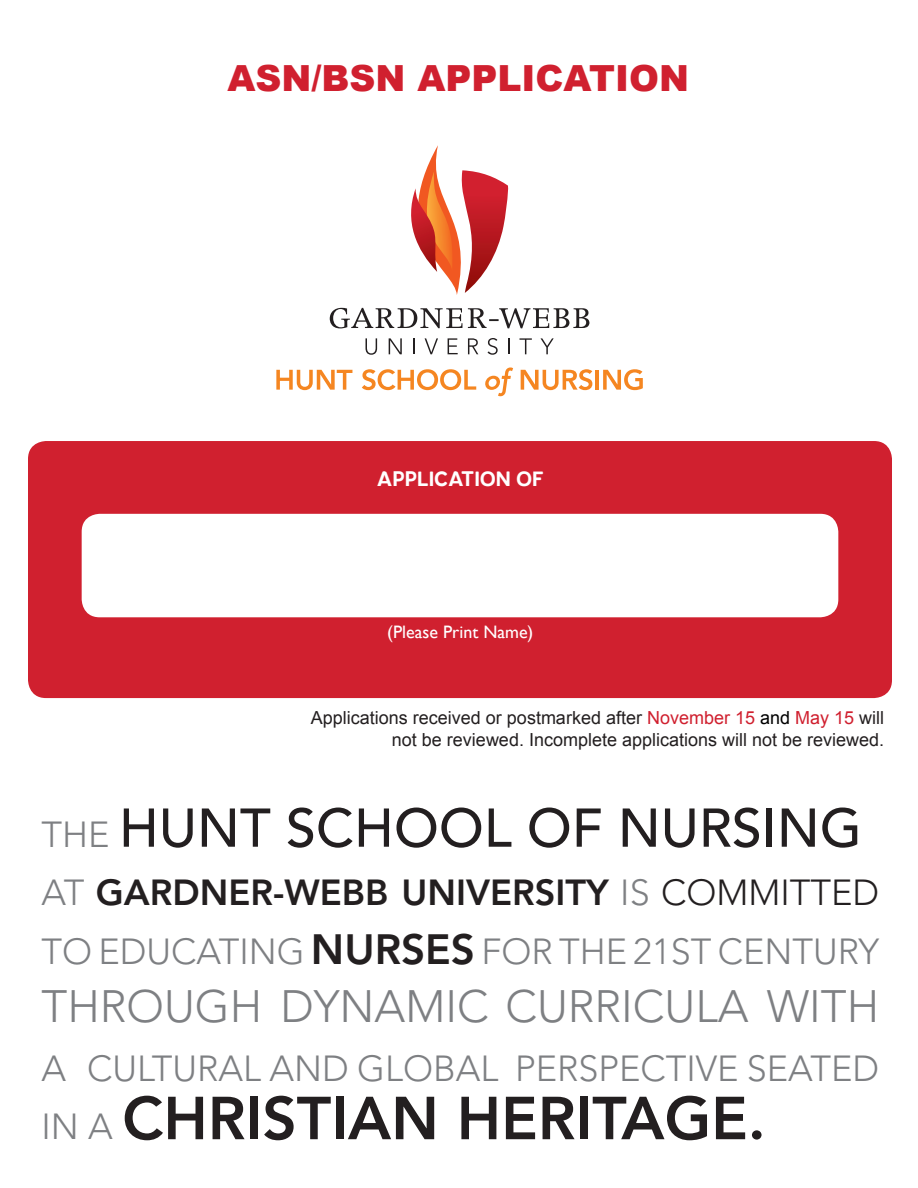
<style>
.page{position:relative;width:918px;height:1188px;background:#fff}
.page>*{position:absolute;margin:0;border:0;box-sizing:border-box;transform-origin:0 0}
.gill_sans_light_10{font:800 60px "Avenir LT Std";color:#231f20}
.gill_sans_light_10-2{font:500 54px "Avenir LT Std";color:#231f20}
.gill_sans_light_10-3{font:300 45px "Avenir LT Std";color:#7e8083}
.gill_sans_light_10-4{font:300 36px/58.5px "Avenir LT Std";color:#7e8083}
.gill_sans_light{font:900 36px "Arial";color:#d0202f}
.txt_pata_HD{font:500 21px "Patagonia";color:#fff}
.Avenir_light{font:18px/21.6px "Arial";color:#231f20;text-align:right}
.gill_sans_txt{font:18px "Gill Sans";color:#fff}
.s1{color:#d0202f}
.s2{color:#000}
.s3{font-weight:300;font-size:36px;color:#7e8083}
.s4{font-weight:800;color:#231f20}
.s5{color:#231f20}
.s6{font-weight:800;font-size:42px;color:#231f20}
</style>
<div class="page">
<div style="left:28px;top:441px;width:864px;height:257px;background:#d0202f;border-radius:18px"></div>
<svg style="left:366px;top:338px;width:11px;height:17px"></svg>
<svg style="left:389px;top:338px;width:13px;height:16px"></svg>
<svg style="left:413px;top:338px;width:2px;height:16px"></svg>
<svg style="left:425px;top:338px;width:13px;height:16px"></svg>
<svg style="left:448px;top:338px;width:10px;height:16px"></svg>
<svg style="left:468px;top:338px;width:10px;height:16px"></svg>
<svg style="left:488px;top:338px;width:10px;height:17px"></svg>
<svg style="left:508px;top:338px;width:2px;height:16px"></svg>
<svg style="left:519px;top:338px;width:13px;height:16px"></svg>
<svg style="left:541px;top:338px;width:13px;height:16px"></svg>
<svg style="left:330px;top:308px;width:132px;height:20px"></svg>
<svg style="left:468px;top:308px;width:121px;height:20px"></svg>
<svg style="left:411px;top:145px;width:98px;height:150px"></svg>
<svg style="left:276px;top:370px;width:76px;height:20px"></svg>
<svg style="left:362px;top:369px;width:114px;height:21px"></svg>
<svg style="left:521px;top:369px;width:71px;height:21px"></svg>
<hr style="left:596px;top:370px;width:3px;height:20px;background:#f58621">
<svg style="left:603px;top:369px;width:40px;height:21px"></svg>
<svg style="left:485px;top:367px;width:28px;height:29px"></svg>
<div style="left:82px;top:514px;width:756px;height:103px;background:#fff;border-radius:18px"></div>
<p class="gill_sans_light" style="left:228px;top:52px;width:463px">ASN/BSN APPLICATION</p>
<p class="txt_pata_HD" style="left:377px;top:466px;width:168px">APPLICATION OF</p>
<p class="gill_sans_txt" style="left:387px;top:621px;width:148px">(Please Print Name)</p>
<p class="Avenir_light" style="left:311px;top:707px;width:575px">Applications received or postmarked after <span class="s1">November 15</span> <span class="s2">and</span> <span class="s1">May 15</span> will not be reviewed. Incomplete applications will not be reviewed.</p>
<p class="gill_sans_light_10-2" style="left:42px;top:797px;width:822px"><span class="s3">THE</span> HUNT SCHOOL OF NURSING</p>
<p class="gill_sans_light_10-4" style="left:42px;top:864px;width:839px">AT <span class="s4">GARDNER-WEBB UNIVERSITY</span> IS <span class="s5">COMMITTED<br></span>TO EDUCATING <span class="s6">NURSES</span> FOR THE 21ST CENTURY</p>
<p class="gill_sans_light_10-3" style="left:42px;top:980px;width:839px">THROUGH DYNAMIC CURRICULA WITH</p>
<p class="gill_sans_light_10-4" style="left:42px;top:1039px;width:839px">A CULTURAL AND GLOBAL PERSPECTIVE SEATED</p>
<p class="gill_sans_light_10" style="left:41px;top:1083px;width:726px"><span class="s3">IN A</span> CHRISTIAN HERITAGE.</p>
</div>
